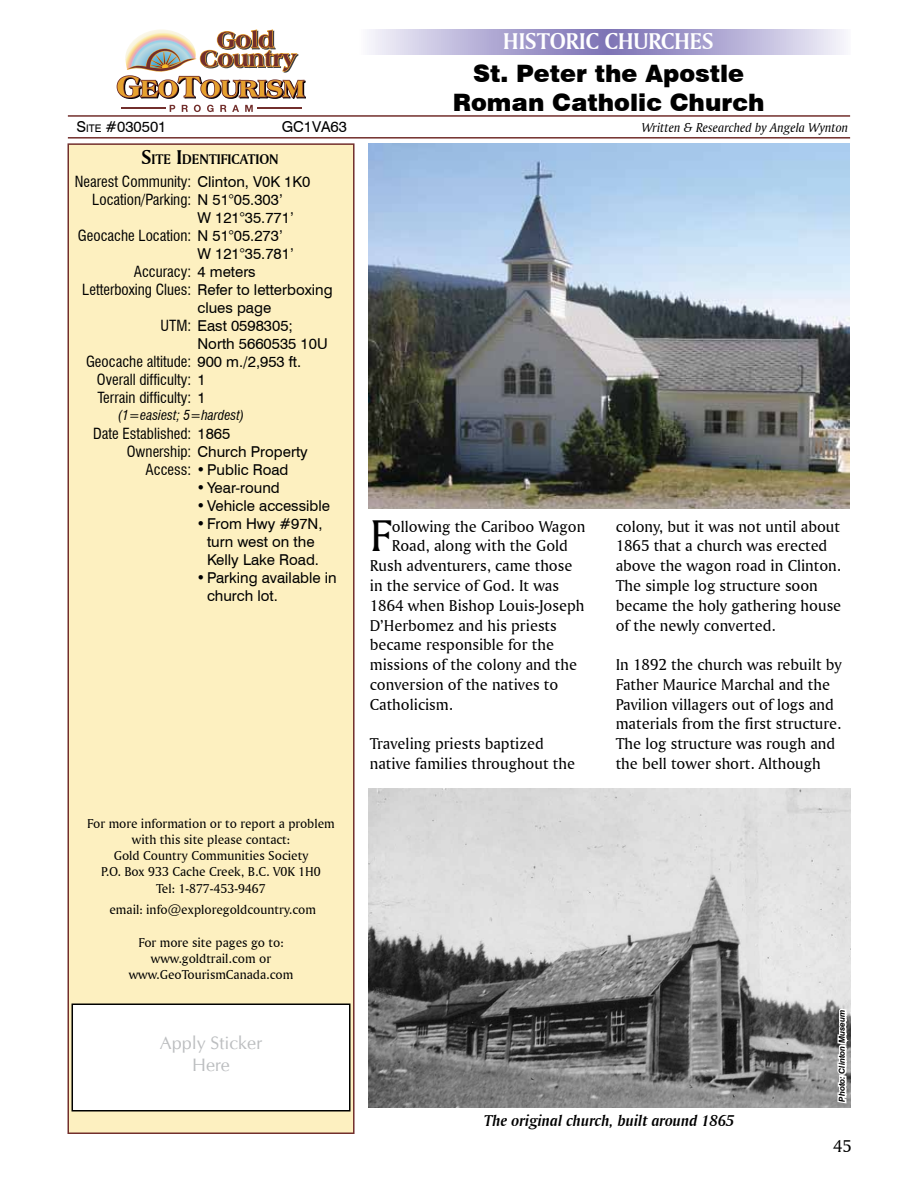
<style>
.page{position:relative;width:918px;height:1188px;background:#fff}
.page>*{position:absolute;margin:0;border:0;box-sizing:border-box;transform-origin:0 0}
.t1{font:46.8px "Amerigo BT Roman A";color:#000}
.t2{font:900 24px/28.8px "Swiss 721 BT";color:#000;text-align:center}
.t3{font:24px "Amerigo BT Bold A";color:#fff}
.t4{font:18px/21.6px "CG Omega";color:#bcbec0;text-align:center}
.t5{font:18px "Amerigo BT Roman A";color:#000}
.t6{font:16.5px/19.8px "Amerigo BT Roman A";color:#000}
.t7{font:16.5px "Amerigo BT Bold Italic A";color:#000}
.t8{font:15px/18px "Swiss 721 BT";color:#000;text-align:center}
.t9{font:condensed 15px/18px "Swiss 721 BT";color:#000}
.t10{font:15px "Swiss 721 BT";color:#000}
.t11{font:14.7px "Amerigo BT Bold A";color:#000}
.t12{font:13.5px/16.2px "Amerigo BT Roman A";color:#000;text-align:center}
.t13{font:13.5px "Amerigo BT Italic A";color:#000}
.t14{font:italic condensed 13.5px "Swiss 721 BT";color:#000}
.t15{font:italic 700 8.25px "Swiss 721 BT";color:#000}
.s1{font-size:10.5px}
.s2{font-size:21px}
.s3{font-stretch:normal}
.s4{font-stretch:condensed}
</style>
<div class="page">
<svg style="left:116px;top:29px;width:190px;height:83px"></svg>
<hr style="left:122px;top:107px;width:44px;height:2px;background:#722f2c">
<hr style="left:258px;top:107px;width:44px;height:2px;background:#722f2c">
<div style="left:68px;top:143px;width:287px;height:991px;background:#fdf0c0;border:2px solid #722f2c"></div>
<div style="left:72px;top:1004px;width:278px;height:107px;background:#fff"></div>
<div style="left:72px;top:1004px;width:279px;height:108px;border:2px solid #000"></div>
<hr style="left:68px;top:115px;width:782px;height:2px;background:#722f2c">
<hr style="left:68px;top:137px;width:782px;height:2px;background:#722f2c">
<svg style="left:369px;top:29px;width:475px;height:26px;background:#b4aed5"></svg>
<img style="left:368px;top:789px;width:482px;height:318px">
<svg style="left:816px;top:1007px;width:35px;height:98px"></svg>
<img style="left:368px;top:143px;width:482px;height:365px">
<h2 class="t3" style="left:503px;top:27px;width:212px">HISTORIC CHURCHES</h2>
<h2 class="t2" style="left:453px;top:59px;width:313px">St. Peter the Apostle<br>Roman Catholic Church</h2>
<p class="t10" style="left:76px;top:118px;width:92px">S<span class="s1">ite</span> #030501</p>
<p class="t13" style="left:642px;top:120px;width:208px">Written &amp; Researched by Angela Wynton</p>
<p class="t10" style="left:282px;top:118px;width:67px">GC1VA63</p>
<p class="t11" style="left:141px;top:150px;width:139px"><span class="s2">S</span>ITE <span class="s2">I</span>DENTIFICATION</p>
<p class="t9" style="left:75px;top:173px;width:237px">Nearest Community: <span class="s3">Clinton, V0K 1K0</span></p>
<p class="t9" style="left:92px;top:191px;width:192px">Location/Parking: <span class="s3">N 51°05.303’</span></p>
<p class="t8" style="left:198px;top:209px;width:98px">W 121°35.771’</p>
<p class="t9" style="left:78px;top:227px;width:206px">Geocache Location: <span class="s3">N 51°05.273’</span></p>
<p class="t8" style="left:198px;top:245px;width:98px">W 121°35.781’</p>
<p class="t9" style="left:134px;top:263px;width:123px">Accuracy: <span class="s3">4 meters</span></p>
<p class="t8" style="left:82px;top:281px;width:252px"><span class="s4">Letterboxing Clues:</span> Refer to letterboxing</p>
<p class="t8" style="left:198px;top:299px;width:75px">clues page</p>
<p class="t8" style="left:160px;top:317px;width:134px"><span class="s4">UTM:</span> East 0598305;</p>
<p class="t8" style="left:198px;top:335px;width:132px">North 5660535 10U</p>
<p class="t9" style="left:86px;top:353px;width:217px">Geocache altitude: <span class="s3">900 m./2,953 ft.</span></p>
<p class="t9" style="left:97px;top:371px;width:110px">Overall difficulty: <span class="s3">1</span></p>
<p class="t9" style="left:97px;top:389px;width:110px">Terrain difficulty: <span class="s3">1</span></p>
<p class="t9" style="left:127px;top:425px;width:182px;text-indent:-34px">Date Established: <span class="s3">1865<br></span>Ownership: <span class="s3">Church Property</span></p>
<p class="t14" style="left:118px;top:407px;width:128px">(1=easiest; 5=hardest)</p>
<p class="t8" style="left:146px;top:460px;width:144px"><span class="s4">Access:</span> •Public Road</p>
<p class="t8" style="left:196px;top:478px;width:85px">•Year-round</p>
<p class="t8" style="left:196px;top:496px;width:135px">•Vehicle accessible</p>
<p class="t8" style="left:196px;top:514px;width:128px">•From Hwy #97N, turn west on the<br>Kelly Lake Road.</p>
<p class="t8" style="left:207px;top:568px;width:131px;text-align:left;text-indent:-10px">•Parking available in church lot.</p>
<p class="t12" style="left:87px;top:815px;width:249px">For more information or to report a problem with this site please contact:<br>Gold Country Communities Society<br>P.O. Box 933 Cache Creek, B.C. V0K 1H0<br>Tel: 1-877-453-9467</p>
<p class="t12" style="left:109px;top:901px;width:208px">email: info@exploregoldcountry.com</p>
<p class="t12" style="left:129px;top:934px;width:166px">For more site pages go to: www.goldtrail.com or www.GeoTourismCanada.com</p>
<p class="t4" style="left:160px;top:1032px;width:104px">Apply Sticker<br>Here</p>
<h1 class="t1" style="left:370px;top:508px;width:24px">F</h1>
<p class="t6" style="left:392px;top:516px;width:195px">ollowing the Cariboo Wagon</p>
<p class="t6" style="left:392px;top:536px;width:178px">Road, along with the Gold</p>
<p class="t6" style="left:370px;top:556px;width:204px">Rush adventurers, came those</p>
<p class="t6" style="left:370px;top:575px;width:191px">in the service of God. It was</p>
<p class="t6" style="left:370px;top:595px;width:216px">1864 when Bishop Louis-Joseph</p>
<p class="t6" style="left:370px;top:615px;width:188px">D’Herbomez and his priests</p>
<p class="t6" style="left:370px;top:635px;width:186px">became responsible for the</p>
<p class="t6" style="left:370px;top:655px;width:209px">missions of the colony and the</p>
<p class="t6" style="left:370px;top:674px;width:190px">conversion of the natives to</p>
<p class="t6" style="left:370px;top:694px;width:85px">Catholicism.</p>
<p class="t6" style="left:370px;top:733px;width:207px">Traveling priests baptized native families throughout the</p>
<p class="t6" style="left:616px;top:516px;width:227px">colony, but it was not until about<br>1865 that a church was erected above the wagon road in Clinton.<br>The simple log structure soon became the holy gathering house of the newly converted.</p>
<p class="t6" style="left:616px;top:654px;width:228px">In 1892 the church was rebuilt by<br>Father Maurice Marchal and the<br>Pavilion villagers out of logs and materials from the first structure.<br>The log structure was rough and the bell tower short. Although</p>
<p class="t15" style="left:837px;top:1102px;width:94px;rotate:-90deg">Photo: Clinton Museum</p>
<p class="t7" style="left:484px;top:1111px;width:252px">The original church, built around 1865</p>
<p class="t5" style="left:833px;top:1135px;width:20px">45</p>
</div>
